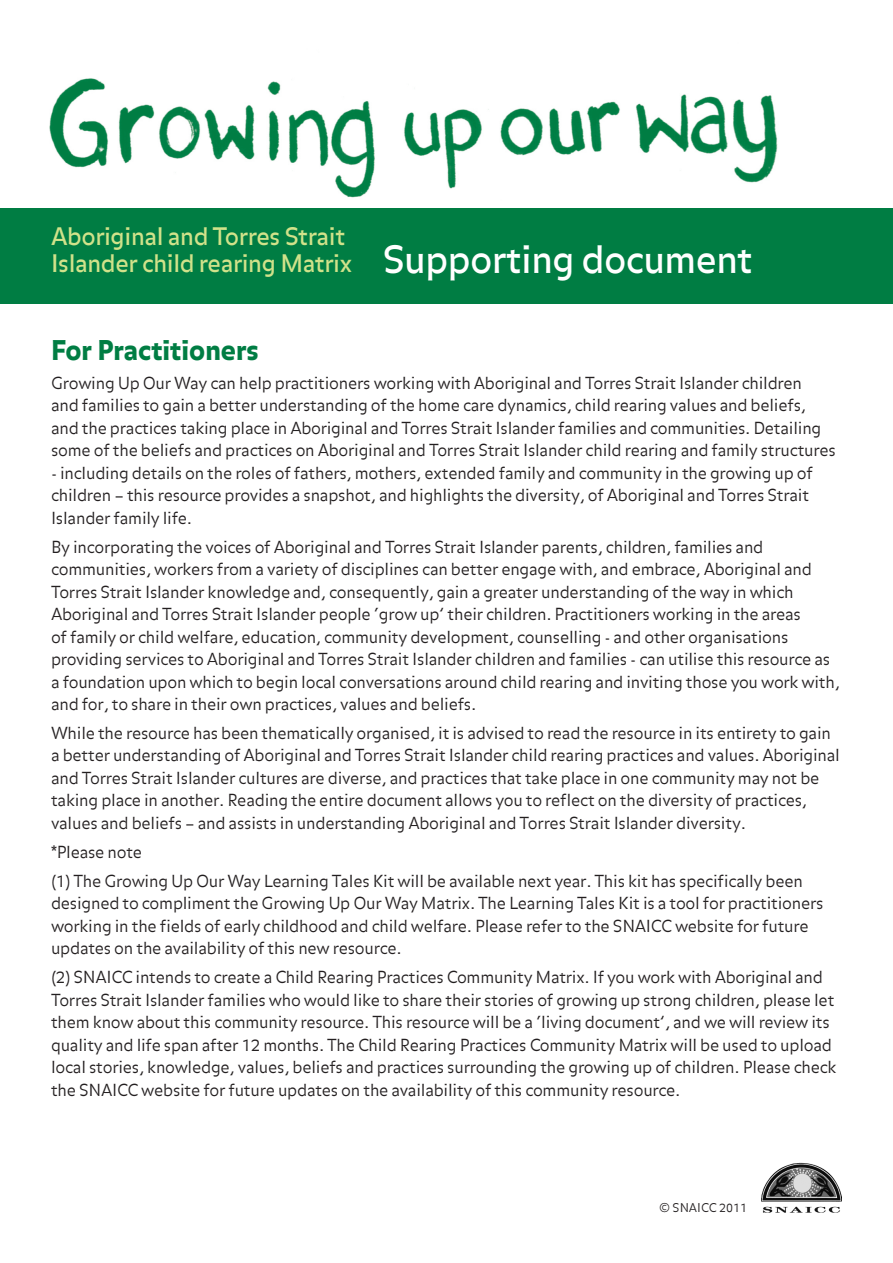
<style>
.page{position:relative;width:893px;height:1263px;background:#fff}
.page>*{position:absolute;margin:0;border:0;box-sizing:border-box;transform-origin:0 0}
.t1{font:37.5px "Balance";letter-spacing:-.015em;color:#fff}
.Heading_1{font:900 27px "Balance";color:#007d43}
.t2{font:24px/27px "Balance";letter-spacing:-.015em;color:#d1e28a}
.body{font:300 16.5px/22.5px "Balance";letter-spacing:-.015em;color:#231f20}
.t3{font:300 12px "Balance";color:#231f20}
</style>
<div class="page">
<img style="left:761px;top:1162px;width:81px;height:51px">
<div style="left:0;top:208px;width:893px;height:96px;background:#007d43"></div>
<img style="left:49px;top:78px;width:729px;height:120px">
<h3 class="t2" style="left:51px;top:225px;width:303px">Aboriginal and Torres Strait<br>Islander child rearing Matrix</h3>
<h1 class="t1" style="left:383px;top:237px;width:372px">Supporting document</h1>
<p class="Heading_1" style="left:51px;top:334px;width:209px">For Practitioners</p>
<p class="body" style="left:51px;top:372px;width:786px">Growing Up Our Way can help practitioners working with Aboriginal and Torres Strait Islander children<br>and families to gain a better understanding of the home care dynamics, child rearing values and beliefs, and the practices taking place in Aboriginal and Torres Strait Islander families and communities. Detailing some of the beliefs and practices on Aboriginal and Torres Strait Islander child rearing and family structures</p>
<p class="body" style="left:51px;top:462px;width:763px">- including details on the roles of fathers, mothers, extended family and community in the growing up of children – this resource provides a snapshot, and highlights the diversity, of Aboriginal and Torres Strait<br>Islander family life.</p>
<p class="body" style="left:51px;top:536px;width:790px">By incorporating the voices of Aboriginal and Torres Strait Islander parents, children, families and communities, workers from a variety of disciplines can better engage with, and embrace, Aboriginal and Torres Strait Islander knowledge and, consequently, gain a greater understanding of the way in which Aboriginal and Torres Strait Islander people ‘grow up’ their children. Practitioners working in the areas<br>of family or child welfare, education, community development, counselling - and other organisations providing services to Aboriginal and Torres Strait Islander children and families - can utilise this resource as a foundation upon which to begin local conversations around child rearing and inviting those you work with, and for, to share in their own practices, values and beliefs.</p>
<p class="body" style="left:51px;top:723px;width:790px">While the resource has been thematically organised, it is advised to read the resource in its entirety to gain a better understanding of Aboriginal and Torres Strait Islander child rearing practices and values. Aboriginal and Torres Strait Islander cultures are diverse, and practices that take place in one community may not be taking place in another. Reading the entire document allows you to reflect on the diversity of practices, values and beliefs – and assists in understanding Aboriginal and Torres Strait Islander diversity.</p>
<p class="body" style="left:51px;top:842px;width:93px">*Please note</p>
<p class="body" style="left:51px;top:870px;width:774px">(1) The Growing Up Our Way Learning Tales Kit will be available next year. This kit has specifically been designed to compliment the Growing Up Our Way Matrix. The Learning Tales Kit is a tool for practitioners working in the fields of early childhood and child welfare. Please refer to the SNAICC website for future updates on the availability of this new resource.</p>
<p class="body" style="left:51px;top:967px;width:787px">(2) SNAICC intends to create a Child Rearing Practices Community Matrix. If you work with Aboriginal and Torres Strait Islander families who would like to share their stories of growing up strong children, please let them know about this community resource. This resource will be a ‘living document’, and we will review its quality and life span after 12 months. The Child Rearing Practices Community Matrix will be used to upload local stories, knowledge, values, beliefs and practices surrounding the growing up of children. Please check the SNAICC website for future updates on the availability of this community resource.</p>
<p class="t3" style="left:659px;top:1201px;width:89px">© SNAICC 2011</p>
</div>
